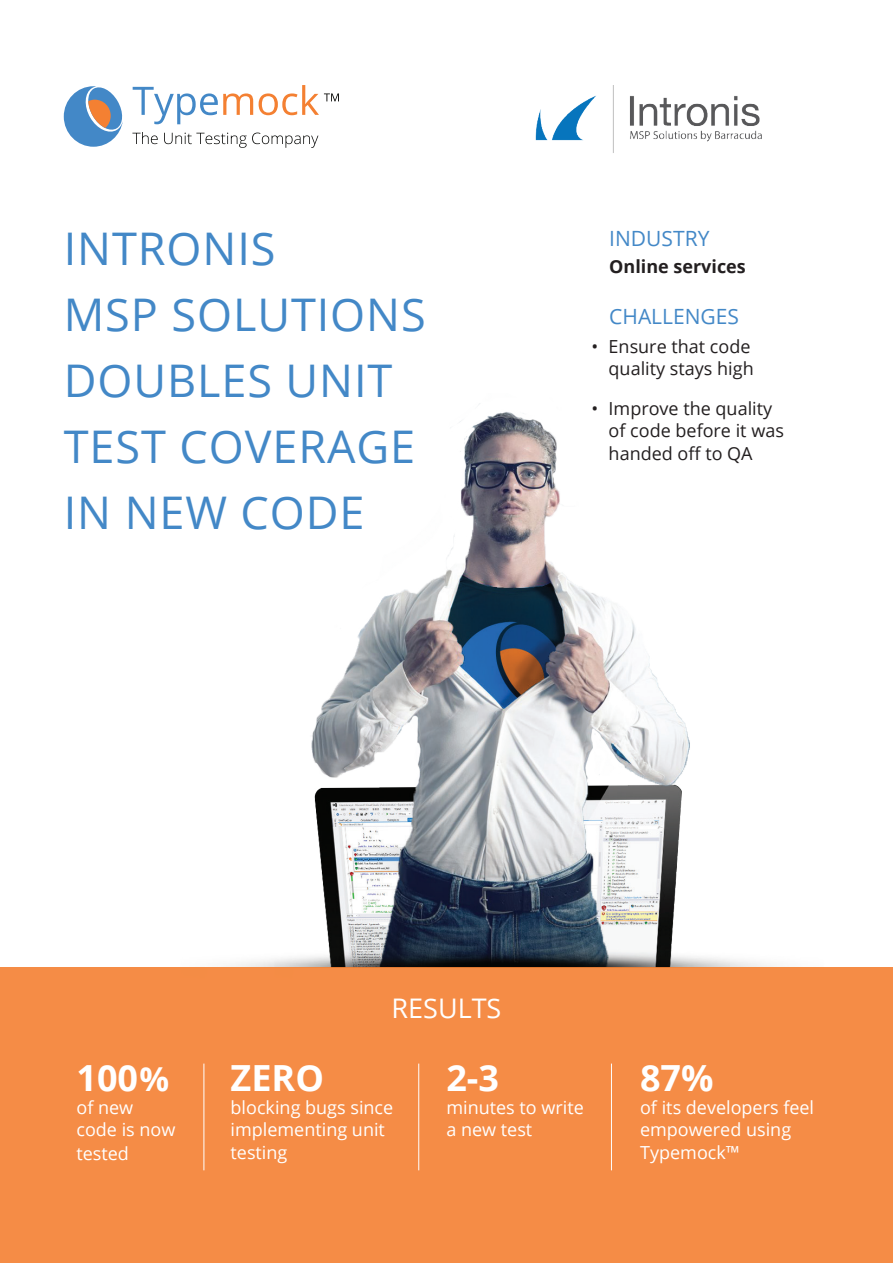
<style>
.page{position:relative;width:893px;height:1263px;background:#fff}
.page>*{position:absolute;margin:0;border:0;box-sizing:border-box;transform-origin:0 0}
.t1{font:45px/66px "Open Sans";letter-spacing:.02em;color:#4388c7}
.t2{font:700 36px "Open Sans";color:#fff}
.t3{font:27px "Open Sans";color:#fff}
.t4{font:21px "Open Sans";color:#4388c7}
.t5{font:18px/22.5px "Open Sans";color:#fff}
.t6{font:18px/39.5px "Open Sans";color:#231f20}
.t7{font:700 18px "Open Sans";color:#231f20}
.s1{font-size:33px}
</style>
<div class="page">
<img style="left:535px;top:85px;width:227px;height:68px">
<svg style="left:133px;top:87px;width:120px;height:37px"></svg>
<svg style="left:132px;top:132px;width:26px;height:12px"></svg>
<svg style="left:164px;top:133px;width:154px;height:15px"></svg>
<svg style="left:259px;top:85px;width:80px;height:30px"></svg>
<svg style="left:64px;top:86px;width:59px;height:61px"></svg>
<img style="left:226px;top:403px;width:548px;height:564px">
<div style="left:0;top:967px;width:893px;height:296px;background:#f58c46"></div>
<hr style="left:204px;top:1063px;width:1px;height:107px;background:#fff">
<hr style="left:418px;top:1063px;width:1px;height:107px;background:#fff">
<hr style="left:611px;top:1063px;width:1px;height:107px;background:#fff">
<h1 class="t1" style="left:64px;top:214px;width:363px">INTRONIS<br>MSP SOLUTIONS<br>DOUBLES UNIT<br>TEST COVERAGE<br>IN NEW CODE</h1>
<p class="t4" style="left:609px;top:224px;width:102px">INDUSTRY</p>
<p class="t7" style="left:609px;top:254px;width:138px">Online services</p>
<p class="t4" style="left:609px;top:302px;width:131px">CHALLENGES</p>
<p class="t6" style="left:609px;top:326px;width:143px">Ensure that code</p>
<p class="t6" style="left:592px;top:326px;width:8px">•</p>
<p class="t6" style="left:609px;top:348px;width:165px">quality stays high<br>Improve the quality</p>
<p class="t6" style="left:592px;top:388px;width:8px">•</p>
<p class="t6" style="left:609px;top:419px;width:177px;line-height:22.5px">of code before it was handed off to QA</p>
<h2 class="t2" style="left:76px;top:1053px;width:94px">100<span class="s1">%</span></h2>
<p class="t5" style="left:76px;top:1095px;width:100px;line-height:23.2px">of new code is now tested</p>
<h3 class="t3" style="left:391px;top:990px;width:111px">RESULTS</h3>
<h2 class="t2" style="left:231px;top:1053px;width:95px">ZERO</h2>
<p class="t5" style="left:231px;top:1095px;width:164px">blocking bugs since implementing unit testing</p>
<h2 class="t2" style="left:446px;top:1053px;width:54px">2-3</h2>
<p class="t5" style="left:446px;top:1095px;width:139px">minutes to write a new test</p>
<h2 class="t2" style="left:640px;top:1053px;width:75px">87%</h2>
<p class="t5" style="left:640px;top:1095px;width:176px">of its developers feel empowered using<br>TypemockTM</p>
</div>
